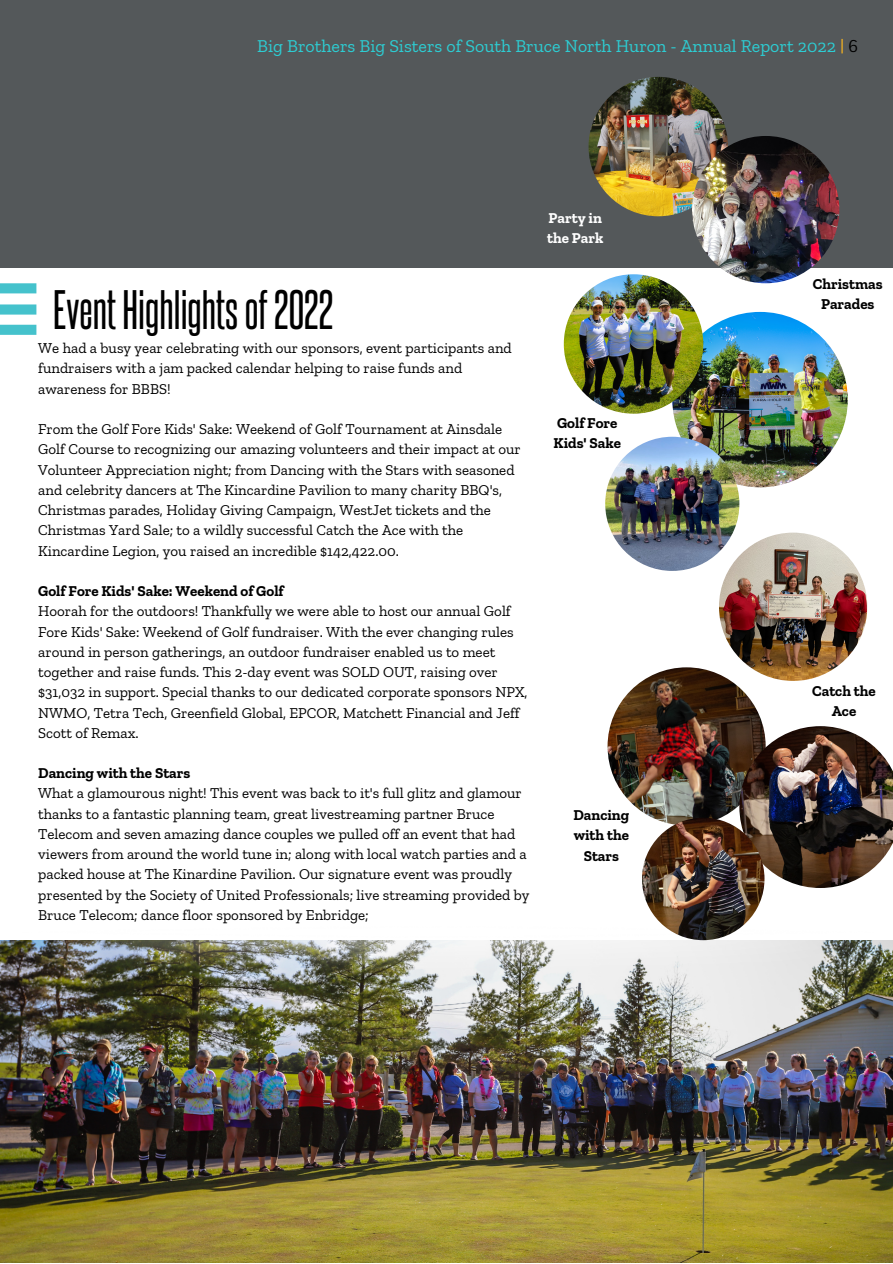
<style>
.page{position:relative;width:893px;height:1264px;background:#fff}
.page>*{position:absolute;margin:0;border:0;box-sizing:border-box;transform-origin:0 0}
.t1{font:47.25px "Steelfish Rg";color:#000}
.t2{font:18px "Zilla Slab";color:#2dcdd3}
.t3{font:15px/20.2px "Zilla Slab";color:#000}
.t4{font:700 15px/20.2px "Zilla Slab";color:#000;text-align:center}
.t5{font:700 15px/20.2px "Zilla Slab";color:#fff}
.s1{color:#ffb81c}
.s2{color:#000}
</style>
<div class="page">
<div style="left:0;top:0;width:892px;height:268px;background:#54585a"></div>
<div style="left:0;top:283px;width:36px;height:10px;background:#45c2cc"></div>
<div style="left:0;top:304px;width:36px;height:10px;background:#45c2cc"></div>
<div style="left:0;top:325px;width:36px;height:10px;background:#45c2cc"></div>
<img style="left:0;top:980px;width:892px;height:282px">
<img style="left:0;top:886px;width:892px;height:94px">
<img style="left:719px;top:532px;width:148px;height:149px;border-radius:50%">
<img style="left:672px;top:312px;width:175px;height:175px;border-radius:50%">
<img style="left:605px;top:437px;width:134px;height:134px;border-radius:50%">
<img style="left:563px;top:274px;width:140px;height:139px;border-radius:50%">
<img style="left:588px;top:77px;width:140px;height:139px;border-radius:50%">
<img style="left:692px;top:136px;width:147px;height:147px;border-radius:50%">
<img style="left:607px;top:667px;width:158px;height:158px;border-radius:50%">
<img style="left:739px;top:726px;width:153px;height:162px">
<img style="left:642px;top:817px;width:122px;height:123px;border-radius:50%">
<p class="t2" style="left:257px;top:35px;width:602px">Big Brothers Big Sisters of South Bruce North Huron - Annual Report 2022 <span class="s1">|</span> <span class="s2">6</span></p>
<p class="t5" style="left:547px;top:207px;width:58px">Party in the Park</p>
<p class="t1" style="left:53px;top:280px;width:282px">EventHighlightsof2022</p>
<p class="t3" style="left:38px;top:338px;width:475px">We had a busy year celebrating with our sponsors, event participants and fundraisers with a jam packed calendar helping to raise funds and awareness for BBBS!</p>
<p class="t3" style="left:38px;top:419px;width:484px">From the Golf Fore Kids' Sake: Weekend of Golf Tournament at Ainsdale Golf Course to recognizing our amazing volunteers and their impact at our Volunteer Appreciation night; from Dancing with the Stars with seasoned and celebrity dancers at The Kincardine Pavilion to many charity BBQ's, Christmas parades, Holiday Giving Campaign, WestJet tickets and the Christmas Yard Sale; to a wildly successful Catch the Ace with the Kincardine Legion, you raised an incredible $142,422.00.</p>
<p class="t4" style="left:38px;top:580px;width:247px">Golf Fore Kids' Sake: Weekend of Golf</p>
<p class="t3" style="left:38px;top:601px;width:491px">Hoorah for the outdoors! Thankfully we were able to host our annual Golf Fore Kids' Sake: Weekend of Golf fundraiser. With the ever changing rules around in person gatherings, an outdoor fundraiser enabled us to meet together and raise funds. This 2-day event was SOLD OUT, raising over $31,032 in support. Special thanks to our dedicated corporate sponsors NPX, NWMO, Tetra Tech, Greenfield Global, EPCOR, Matchett Financial and Jeff Scott of Remax.</p>
<p class="t4" style="left:38px;top:763px;width:154px">Dancing with the Stars</p>
<p class="t3" style="left:38px;top:783px;width:493px">What a glamourous night! This event was back to it's full glitz and glamour thanks to a fantastic planning team, great livestreaming partner Bruce Telecom and seven amazing dance couples we pulled off an event that had viewers from around the world tune in; along with local watch parties and a packed house at The Kinardine Pavilion. Our signature event was proudly presented by the Society of United Professionals; live streaming provided by Bruce Telecom; dance floor sponsored by Enbridge;</p>
<p class="t4" style="left:553px;top:412px;width:69px;text-align:left">Golf Fore<br>Kids' Sake</p>
<p class="t4" style="left:573px;top:805px;width:57px">Dancing with the<br>Stars</p>
<p class="t4" style="left:812px;top:273px;width:71px">Christmas<br>Parades</p>
<p class="t4" style="left:812px;top:680px;width:65px">Catch the<br>Ace</p>
</div>
